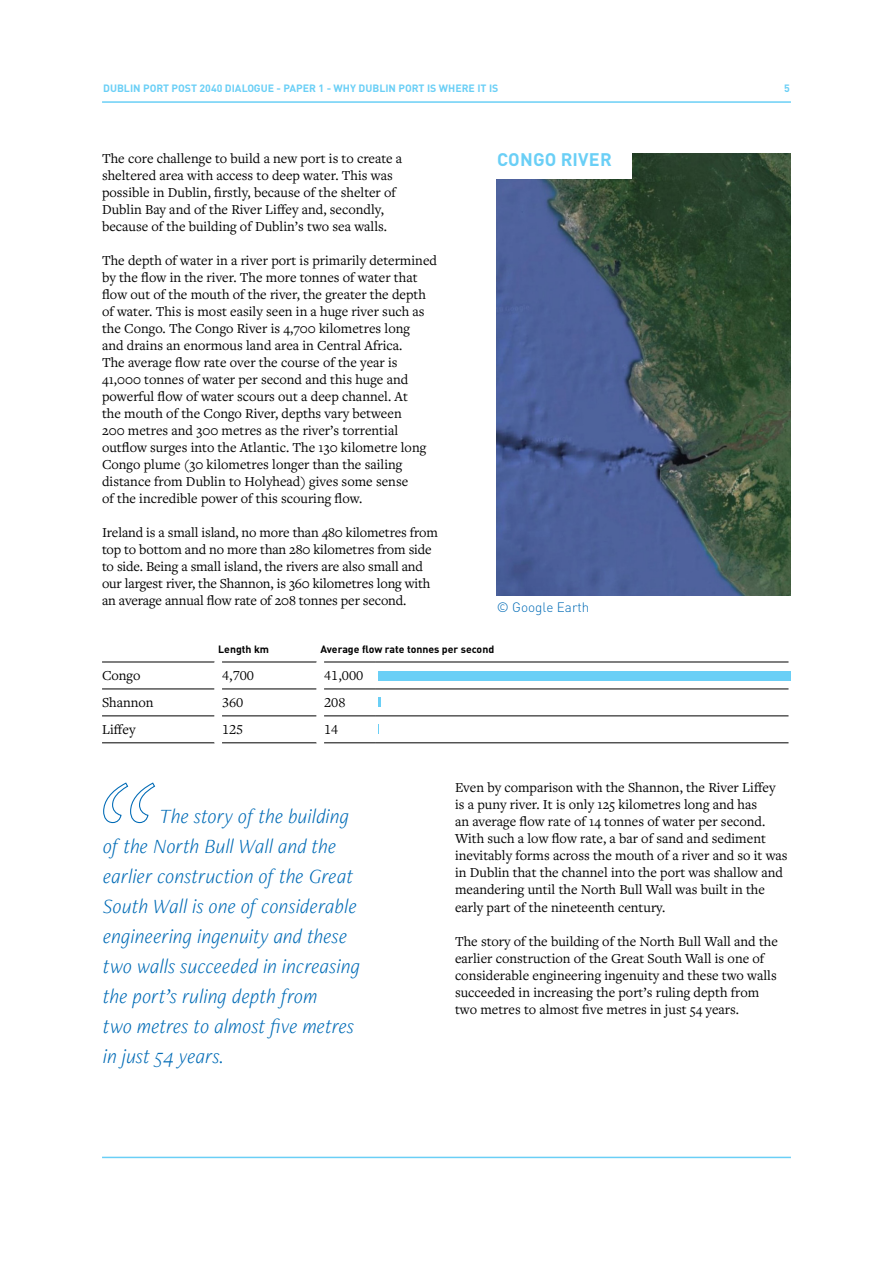
<style>
.page{position:relative;width:893px;height:1263px;background:#fff}
.page>*{position:absolute;margin:0;border:0;box-sizing:border-box;transform-origin:0 0}
.t1{font:italic 300 21px/30px "Freight Neo Pro";color:#006bb6}
.t2{font:700 18px "DIN Pro";letter-spacing:.01em;color:#6acff6}
.t3{font:14.25px/17px "Freight Text Pro";color:#000}
.t4{font:300 13.5px "DIN Pro";color:#006bb6}
.t5{font:700 10.5px "DIN Pro";color:#6acff6}
.t6{font:700 10.5px "DIN Pro";color:#000}
</style>
<div class="page">
<hr style="left:102px;top:101px;width:689px;height:2px;background:#6acff6">
<hr style="left:102px;top:1157px;width:689px;height:1px;background:#6acff6">
<hr style="left:102px;top:662px;width:113px;height:1px;background:#000">
<hr style="left:102px;top:689px;width:113px;height:1px;background:#000">
<hr style="left:102px;top:716px;width:113px;height:1px;background:#000">
<hr style="left:102px;top:742px;width:113px;height:1px;background:#000">
<hr style="left:222px;top:662px;width:95px;height:1px;background:#000">
<hr style="left:222px;top:689px;width:95px;height:1px;background:#000">
<hr style="left:222px;top:716px;width:95px;height:1px;background:#000">
<hr style="left:222px;top:742px;width:95px;height:1px;background:#000">
<hr style="left:324px;top:689px;width:51px;height:1px;background:#000">
<hr style="left:375px;top:689px;width:413px;height:1px;background:#000">
<hr style="left:324px;top:716px;width:51px;height:1px;background:#000">
<hr style="left:375px;top:716px;width:413px;height:1px;background:#000">
<hr style="left:324px;top:742px;width:51px;height:1px;background:#000">
<hr style="left:375px;top:742px;width:413px;height:1px;background:#000">
<hr style="left:324px;top:662px;width:51px;height:1px;background:#000">
<hr style="left:375px;top:662px;width:413px;height:1px;background:#000">
<div style="left:379px;top:671px;width:412px;height:9px;background:#6acff6"></div>
<svg style="left:379px;top:698px;width:2px;height:9px"></svg>
<img style="left:497px;top:153px;width:294px;height:442px">
<svg style="left:103px;top:782px;width:53px;height:42px"></svg>
<div style="left:484px;top:135px;width:147px;height:44px;background:#fff"></div>
<p class="t5" style="left:103px;top:80px;width:397px">DUBLIN PORT POST 2040 DIALOGUE - PAPER 1 - WHY DUBLIN PORT IS WHERE IT IS</p>
<p class="t5" style="left:784px;top:80px;width:7px">5</p>
<p class="t2" style="left:497px;top:144px;width:116px">CONGO RIVER</p>
<p class="t3" style="left:102px;top:149px;width:302px">The core challenge to build a new port is to create a sheltered area with access to deep water. This was possible in Dublin, firstly, because of the shelter of Dublin Bay and of the River Liffey and, secondly, because of the building of Dublin’s two sea walls.</p>
<p class="t3" style="left:102px;top:252px;width:336px">The depth of water in a river port is primarily determined by the flow in the river. The more tonnes of water that flow out of the mouth of the river, the greater the depth of water. This is most easily seen in a huge river such as the Congo. The Congo River is 4,700 kilometres long<br>and drains an enormous land area in Central Africa.<br>The average flow rate over the course of the year is 41,000 tonnes of water per second and this huge and powerful flow of water scours out a deep channel. At<br>the mouth of the Congo River, depths vary between<br>200 metres and 300 metres as the river’s torrential outflow surges into the Atlantic. The 130 kilometre long Congo plume (30 kilometres longer than the sailing distance from Dublin to Holyhead) gives some sense<br>of the incredible power of this scouring flow.</p>
<p class="t3" style="left:102px;top:524px;width:337px">Ireland is a small island, no more than 480 kilometres from top to bottom and no more than 280 kilometres from side to side. Being a small island, the rivers are also small and our largest river, the Shannon, is 360 kilometres long with an average annual flow rate of 208 tonnes per second.</p>
<p class="t6" style="left:218px;top:641px;width:52px">Length km</p>
<p class="t6" style="left:320px;top:641px;width:175px">Average flow rate tonnes per second</p>
<p class="t3" style="left:102px;top:667px;width:40px">Congo</p>
<p class="t3" style="left:222px;top:667px;width:34px">4,700</p>
<p class="t3" style="left:324px;top:667px;width:41px">41,000</p>
<p class="t3" style="left:102px;top:694px;width:53px">Shannon</p>
<p class="t3" style="left:222px;top:694px;width:23px">360</p>
<p class="t3" style="left:324px;top:694px;width:23px">208</p>
<p class="t3" style="left:102px;top:721px;width:35px">Liffey</p>
<p class="t3" style="left:222px;top:721px;width:23px">125</p>
<p class="t3" style="left:324px;top:721px;width:16px">14</p>
<p class="t4" style="left:497px;top:597px;width:94px">© Google Earth</p>
<p class="t1" style="left:103px;top:800px;width:259px;text-indent:56px">The story of the building of the North Bull Wall and the earlier construction of the Great<br>South Wall is one of considerable engineering ingenuity and these two walls succeeded in increasing the port’s ruling depth from<br>two metres to almost five metres in just 54 years.</p>
<p class="t3" style="left:455px;top:779px;width:334px">Even by comparison with the Shannon, the River Liffey is a puny river. It is only 125 kilometres long and has<br>an average flow rate of 14 tonnes of water per second.<br>With such a low flow rate, a bar of sand and sediment inevitably forms across the mouth of a river and so it was in Dublin that the channel into the port was shallow and meandering until the North Bull Wall was built in the early part of the nineteenth century.</p>
<p class="t3" style="left:455px;top:932px;width:324px">The story of the building of the North Bull Wall and the earlier construction of the Great South Wall is one of considerable engineering ingenuity and these two walls succeeded in increasing the port’s ruling depth from two metres to almost five metres in just 54 years.</p>
</div>
